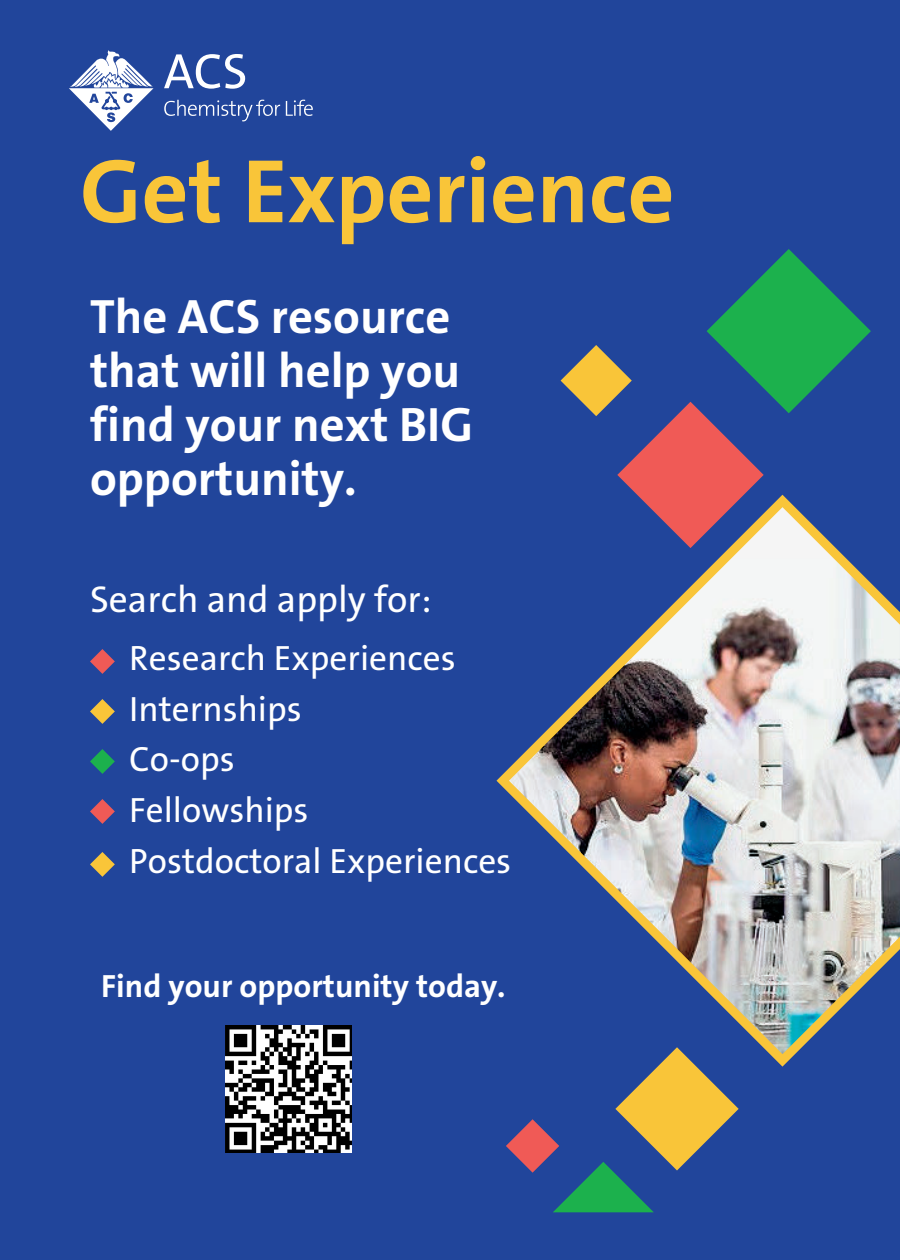
<style>
.page{position:relative;width:900px;height:1260px;background:#21459b}
.page>*{position:absolute;margin:0;border:0;box-sizing:border-box;transform-origin:0 0}
.t1{font:700 91.25px "The Sans ACS W7";color:#f9c539}
.t2{font:700 48.5px/54px "The Sans ACS W7";color:#fff}
.t3{font:37.5px "The Sans ACS W5 Plain";color:#fff}
.t4{font:35.25px/50.8px "The Sans ACS W5 Plain";color:#fff}
.t5{font:700 32.25px "The Sans ACS W7";color:#fff}
</style>
<div class="page">
<svg style="left:90px;top:649px;width:25px;height:25px"></svg>
<svg style="left:90px;top:699px;width:25px;height:25px"></svg>
<svg style="left:90px;top:749px;width:25px;height:25px"></svg>
<svg style="left:90px;top:799px;width:25px;height:25px"></svg>
<svg style="left:90px;top:852px;width:25px;height:25px"></svg>
<svg style="left:164px;top:54px;width:81px;height:35px"></svg>
<svg style="left:164px;top:100px;width:116px;height:21px"></svg>
<svg style="left:286px;top:100px;width:27px;height:16px"></svg>
<svg style="left:69px;top:50px;width:85px;height:81px"></svg>
<svg style="left:561px;top:249px;width:310px;height:246px"></svg>
<img style="left:496px;top:495px;width:404px;height:572px">
<svg style="left:506px;top:1047px;width:233px;height:165px"></svg>
<img style="left:225px;top:1025px;width:127px;height:127px">
<h3 class="t1" style="left:80px;top:133px;width:596px">Get Experience</h3>
<p class="t2" style="left:90px;top:290px;width:385px">The ACS resource that will help you find your next BIG opportunity.</p>
<p class="t3" style="left:90px;top:575px;width:343px">Search and apply for:</p>
<h2 class="t4" style="left:129px;top:633px;width:383px">Research Experiences<br>Internships<br>Co-ops<br>Fellowships<br>Postdoctoral Experiences</h2>
<h3 class="t5" style="left:101px;top:965px;width:406px">Find your opportunity today.</h3>
</div>
